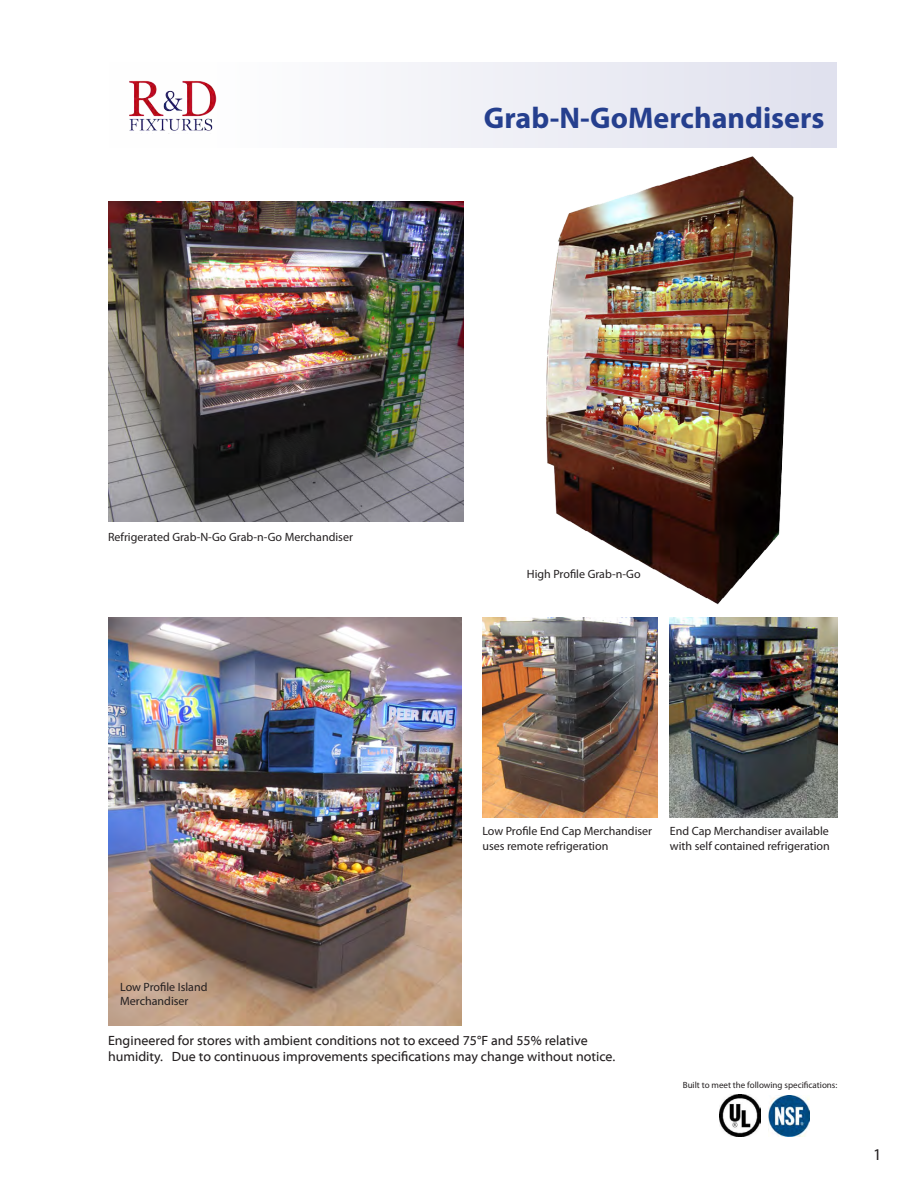
<style>
.page{position:relative;width:918px;height:1188px;background:#fff}
.page>*{position:absolute;margin:0;border:0;box-sizing:border-box;transform-origin:0 0}
.Section_Title{font:700 30px "Myriad Pro";color:#253f8e}
.t1{font:16.5px "Myriad Pro";color:#231f20}
.t2{font:13.5px/16.2px "Myriad Web Pro";color:#231f20}
.captions{font:12px/14.4px "Myriad Pro";color:#231f20}
.captions-2{font:9px "Myriad Pro";color:#231f20}
</style>
<div class="page">
<img style="left:768px;top:1095px;width:41px;height:41px">
<img style="left:720px;top:1095px;width:41px;height:41px">
<div style="left:110px;top:62px;width:727px;height:86px;background:linear-gradient(to right,#fff,#e0e1ee)"></div>
<img style="left:129px;top:80px;width:88px;height:54px">
<img style="left:670px;top:617px;width:167px;height:201px">
<img style="left:108px;top:617px;width:353px;height:409px">
<img style="left:546px;top:156px;width:248px;height:449px">
<img style="left:108px;top:201px;width:356px;height:321px">
<img style="left:482px;top:617px;width:176px;height:201px">
<p class="Section_Title" style="left:484px;top:98px;width:342px">Grab-N-GoMerchandisers</p>
<p class="captions" style="left:108px;top:530px;width:246px">Refrigerated Grab-N-Go Grab-n-Go Merchandiser</p>
<p class="captions" style="left:527px;top:566px;width:115px">High Profile Grab-n-Go</p>
<p class="captions" style="left:482px;top:824px;width:171px">Low Profile End Cap Merchandiser</p>
<p class="captions" style="left:482px;top:838px;width:127px">uses remote refrigeration</p>
<p class="captions" style="left:670px;top:824px;width:161px">End Cap Merchandiser available with self contained refrigeration</p>
<p class="captions" style="left:120px;top:979px;width:89px">Low Profile Island</p>
<p class="captions" style="left:120px;top:994px;width:70px">Merchandiser</p>
<p class="t2" style="left:108px;top:1033px;width:509px">Engineered for stores with ambient conditions not to exceed 75°F and 55% relative humidity. Due to continuous improvements specifications may change without notice.</p>
<p class="captions-2" style="left:683px;top:1079px;width:156px">Built to meet the following specifications:</p>
<p class="t1" style="left:873px;top:1144px;width:10px">1</p>
</div>
